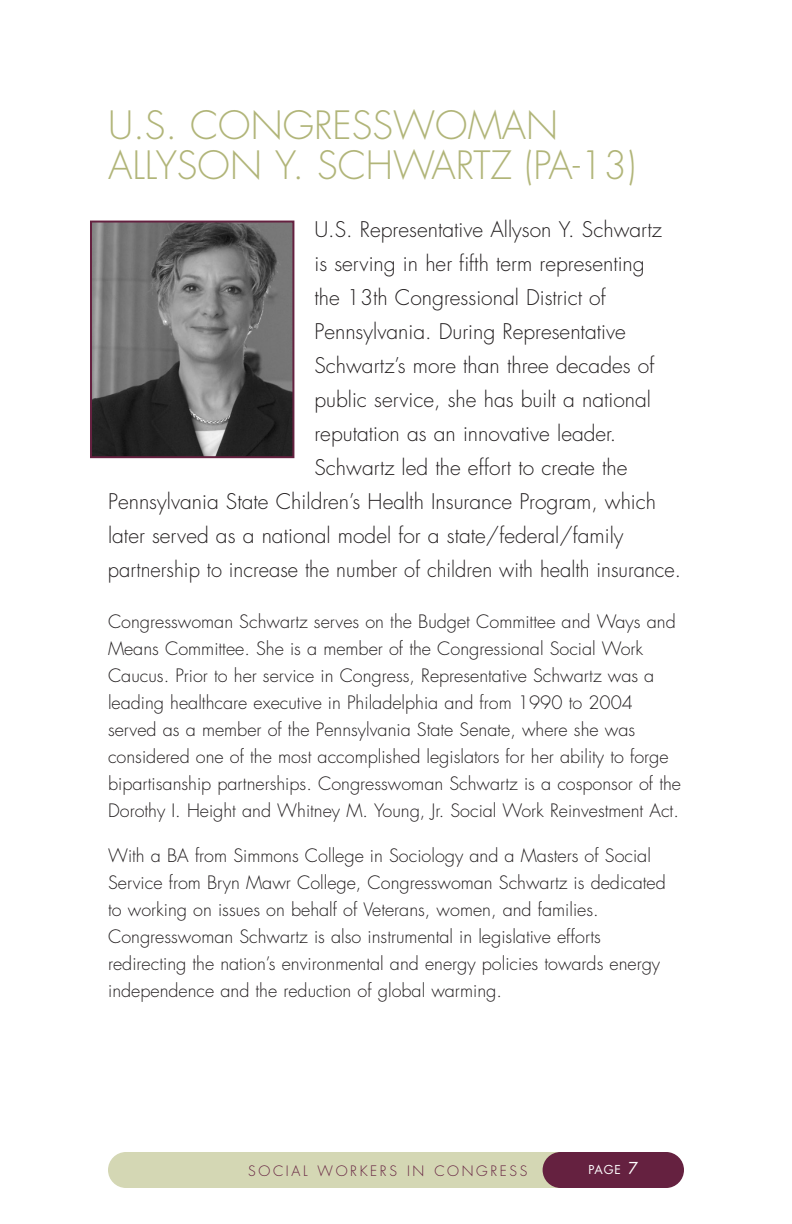
<style>
.page{position:relative;width:792px;height:1224px;background:#fff}
.page>*{position:absolute;margin:0;border:0;box-sizing:border-box;transform-origin:0 0}
.t1{font:300 38px/40px "Futura";color:#b1b579}
.t2{font:300 21px "Futura";color:#231f20}
.t3{font:300 21px "Futura";color:#231f20;scale:.96 1}
.t4{font:300 18px/27px "Futura";color:#231f20}
.t5{font:300 14px "Futura";letter-spacing:.185em;color:#652140}
.t6{font:12px "Futura";color:#fff}
.s1{font-size:16px}
</style>
<div class="page">
<div style="left:108px;top:1152px;width:575px;height:36px;background:#d4d7b4;border-radius:18px"></div>
<div style="left:543px;top:1152px;width:141px;height:36px;background:#652140;border-radius:18px"></div>
<img style="left:93px;top:224px;width:198px;height:231px">
<div style="left:90px;top:221px;width:204px;height:237px;border:2px solid #652140"></div>
<h1 class="t1" style="left:108px;top:109px;width:530px">U.S. CONGRESSWOMAN<br>ALLYSON Y. SCHWARTZ (PA-13)</h1>
<p class="t2" style="left:314px;top:220px;width:349px">U.S. Representative Allyson Y. Schwartz</p>
<p class="t2" style="left:314px;top:254px;width:332px">is serving in her fifth term representing</p>
<p class="t2" style="left:314px;top:288px;width:293px">the 13th Congressional District of</p>
<p class="t2" style="left:314px;top:322px;width:313px">Pennsylvania. During Representative</p>
<p class="t2" style="left:314px;top:356px;width:341px">Schwartz’s more than three decades of</p>
<p class="t2" style="left:314px;top:390px;width:338px">public service, she has built a national</p>
<p class="t2" style="left:314px;top:424px;width:304px">reputation as an innovative leader.</p>
<p class="t2" style="left:315px;top:458px;width:314px">Schwartz led the effort to create the</p>
<p class="t2" style="left:108px;top:492px;width:550px">Pennsylvania State Children’s Health Insurance Program, which</p>
<p class="t2" style="left:108px;top:526px;width:517px">later served as a national model for a state/federal/family</p>
<p class="t3" style="left:108px;top:560px;width:598px">partnership to increase the number of children with health insurance.</p>
<p class="t4" style="left:108px;top:610px;width:575px">Congresswoman Schwartz serves on the Budget Committee and Ways and Means Committee. She is a member of the Congressional Social Work Caucus. Prior to her service in Congress, Representative Schwartz was a leading healthcare executive in Philadelphia and from 1990 to 2004 served as a member of the Pennsylvania State Senate, where she was considered one of the most accomplished legislators for her ability to forge bipartisanship partnerships. Congresswoman Schwartz is a cosponsor of the Dorothy I. Height and Whitney M. Young, Jr. Social Work Reinvestment Act.</p>
<p class="t4" style="left:108px;top:844px;width:559px">With a BA from Simmons College in Sociology and a Masters of Social Service from Bryn Mawr College, Congresswoman Schwartz is dedicated to working on issues on behalf of Veterans, women, and families.<br>Congresswoman Schwartz is also instrumental in legislative efforts redirecting the nation’s environmental and energy policies towards energy independence and the reduction of global warming.</p>
<p class="t5" style="left:248px;top:1164px;width:281px">SOCIAL WORKERS IN CONGRESS</p>
<p class="t6" style="left:588px;top:1164px;width:51px">PAGE <span class="s1">7</span></p>
</div>
